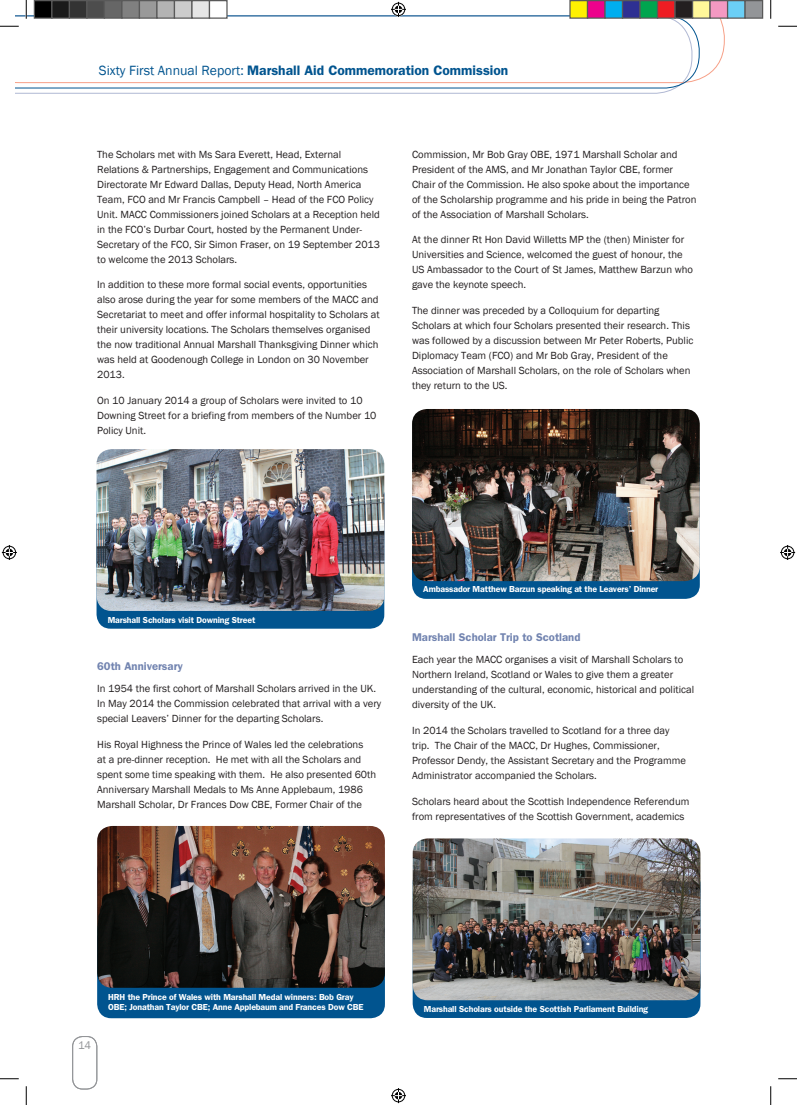
<style>
.page{position:relative;width:797px;height:1105px;background:#fff}
.page>*{position:absolute;margin:0;border:0;box-sizing:border-box;transform-origin:0 0}
.t1{font:600 13.75px "Franklin Gothic";color:#01548f}
.t2{font:600 11.25px "Franklin Gothic";color:#7284b0}
.t3{font:11.25px "Franklin Gothic";color:#939598}
.t4{font:10.62px/15px "Franklin Gothic";color:#231f20}
.t5{font:600 8.75px/10px "Franklin Gothic";letter-spacing:-.015em;color:#fff}
.s1{font-weight:400}
</style>
<div class="page">
<svg style="left:16px;top:88px;width:660px;height:6px"></svg>
<svg style="left:16px;top:16px;width:683px;height:72px"></svg>
<div style="left:72px;top:1036px;width:25px;height:53px;border:1px solid #939598;border-radius:10px"></div>
<div style="left:96px;top:480px;width:288px;height:149px;background:#01548f;border-radius:14px"></div>
<div style="left:97px;top:856px;width:288px;height:162px;background:#01548f;border-radius:14px"></div>
<div style="left:412px;top:439px;width:287px;height:160px;background:#01548f;border-radius:14px"></div>
<img style="left:96px;top:449px;width:288px;height:162px">
<img style="left:97px;top:826px;width:288px;height:162px">
<img style="left:412px;top:409px;width:287px;height:172px">
<div style="left:412px;top:869px;width:288px;height:149px;background:#01548f;border-radius:14px"></div>
<img style="left:412px;top:838px;width:288px;height:162px">
<svg style="left:0;top:25px;width:19px;height:2px"></svg>
<svg style="left:778px;top:25px;width:19px;height:2px"></svg>
<svg style="left:0;top:1078px;width:19px;height:1px"></svg>
<svg style="left:778px;top:1078px;width:19px;height:1px"></svg>
<svg style="left:25px;top:0;width:2px;height:19px"></svg>
<svg style="left:25px;top:1086px;width:2px;height:19px"></svg>
<svg style="left:770px;top:0;width:1px;height:19px"></svg>
<svg style="left:770px;top:1086px;width:1px;height:19px"></svg>
<svg style="left:391px;top:2px;width:15px;height:15px"></svg>
<svg style="left:391px;top:1088px;width:15px;height:15px"></svg>
<svg style="left:2px;top:545px;width:15px;height:15px"></svg>
<svg style="left:780px;top:545px;width:15px;height:15px"></svg>
<div style="left:34px;top:1px;width:18px;height:17px;background:#000"></div>
<div style="left:34px;top:0;width:18px;height:19px;border:1px solid #595959"></div>
<div style="left:52px;top:1px;width:17px;height:17px;background:#1a1a1a"></div>
<div style="left:51px;top:0;width:19px;height:19px;border:1px solid #595959"></div>
<div style="left:69px;top:1px;width:18px;height:17px;background:#333"></div>
<div style="left:69px;top:0;width:19px;height:19px;border:1px solid #595959"></div>
<div style="left:87px;top:1px;width:17px;height:17px;background:#4d4d4d"></div>
<div style="left:86px;top:0;width:19px;height:19px;border:1px solid #595959"></div>
<div style="left:104px;top:1px;width:18px;height:17px;background:#666"></div>
<div style="left:104px;top:0;width:18px;height:19px;border:1px solid #595959"></div>
<div style="left:122px;top:1px;width:17px;height:17px;background:#808080"></div>
<div style="left:121px;top:0;width:19px;height:19px;border:1px solid #595959"></div>
<div style="left:139px;top:1px;width:18px;height:17px;background:#999"></div>
<div style="left:139px;top:0;width:19px;height:19px;border:1px solid #595959"></div>
<div style="left:157px;top:1px;width:17px;height:17px;background:#b3b3b3"></div>
<div style="left:156px;top:0;width:19px;height:19px;border:1px solid #595959"></div>
<div style="left:174px;top:1px;width:18px;height:17px;background:#ccc"></div>
<div style="left:174px;top:0;width:18px;height:19px;border:1px solid #595959"></div>
<div style="left:192px;top:1px;width:17px;height:17px;background:#e6e6e6"></div>
<div style="left:191px;top:0;width:19px;height:19px;border:1px solid #595959"></div>
<div style="left:209px;top:1px;width:18px;height:17px;background:#fff"></div>
<div style="left:209px;top:0;width:19px;height:19px;border:1px solid #595959"></div>
<div style="left:570px;top:1px;width:17px;height:17px;background:#fff101"></div>
<div style="left:569px;top:0;width:19px;height:19px;border:1px solid #595959"></div>
<div style="left:587px;top:1px;width:18px;height:17px;background:#ed028c"></div>
<div style="left:587px;top:0;width:18px;height:19px;border:1px solid #595959"></div>
<div style="left:605px;top:1px;width:17px;height:17px;background:#00aeef"></div>
<div style="left:604px;top:0;width:19px;height:19px;border:1px solid #595959"></div>
<div style="left:622px;top:1px;width:18px;height:17px;background:#2e3092"></div>
<div style="left:622px;top:0;width:18px;height:19px;border:1px solid #595959"></div>
<div style="left:640px;top:1px;width:17px;height:17px;background:#00a54f"></div>
<div style="left:639px;top:0;width:19px;height:19px;border:1px solid #595959"></div>
<div style="left:657px;top:1px;width:18px;height:17px;background:#ee1d23"></div>
<div style="left:657px;top:0;width:18px;height:19px;border:1px solid #595959"></div>
<div style="left:675px;top:1px;width:17px;height:17px;background:#231f20"></div>
<div style="left:674px;top:0;width:19px;height:19px;border:1px solid #595959"></div>
<div style="left:692px;top:1px;width:18px;height:17px;background:#fff79a"></div>
<div style="left:692px;top:0;width:18px;height:19px;border:1px solid #595959"></div>
<div style="left:710px;top:1px;width:17px;height:17px;background:#f499c2"></div>
<div style="left:709px;top:0;width:19px;height:19px;border:1px solid #595959"></div>
<div style="left:727px;top:1px;width:18px;height:17px;background:#6bcff6"></div>
<div style="left:727px;top:0;width:18px;height:19px;border:1px solid #595959"></div>
<div style="left:745px;top:1px;width:17px;height:17px;background:#939598"></div>
<div style="left:744px;top:0;width:19px;height:19px;border:1px solid #595959"></div>
<p class="t1" style="left:99px;top:62px;width:411px"><span class="s1">Sixty First Annual Report:</span> Marshall Aid Commemoration Commission</p>
<p class="t4" style="left:97px;top:147px;width:284px">The Scholars met with Ms Sara Everett, Head, External Relations &amp; Partnerships, Engagement and Communications Directorate Mr Edward Dallas, Deputy Head, North America Team, FCO and Mr Francis Campbell – Head of the FCO Policy Unit. MACC Commissioners joined Scholars at a Reception held in the FCO’s Durbar Court, hosted by the Permanent Under-Secretary of the FCO, Sir Simon Fraser, on 19 September 2013 to welcome the 2013 Scholars.</p>
<p class="t4" style="left:97px;top:278px;width:284px">In addition to these more formal social events, opportunities also arose during the year for some members of the MACC and Secretariat to meet and offer informal hospitality to Scholars at their university locations. The Scholars themselves organised the now traditional Annual Marshall Thanksgiving Dinner which was held at Goodenough College in London on 30 November 2013.</p>
<p class="t4" style="left:97px;top:393px;width:281px">On 10 January 2014 a group of Scholars were invited to 10<br>Downing Street for a briefing from members of the Number 10<br>Policy Unit.</p>
<p class="t4" style="left:412px;top:147px;width:286px">Commission, Mr Bob Gray OBE, 1971 Marshall Scholar and President of the AMS, and Mr Jonathan Taylor CBE, former Chair of the Commission. He also spoke about the importance of the Scholarship programme and his pride in being the Patron of the Association of Marshall Scholars.</p>
<p class="t4" style="left:412px;top:233px;width:282px">At the dinner Rt Hon David Willetts MP the (then) Minister for Universities and Science, welcomed the guest of honour, the US Ambassador to the Court of St James, Matthew Barzun who gave the keynote speech.</p>
<p class="t4" style="left:412px;top:303px;width:283px">The dinner was preceded by a Colloquium for departing Scholars at which four Scholars presented their research. This was followed by a discussion between Mr Peter Roberts, Public Diplomacy Team (FCO) and Mr Bob Gray, President of the Association of Marshall Scholars, on the role of Scholars when they return to the US.</p>
<p class="t5" style="left:108px;top:615px;width:149px">Marshall Scholars visit Downing Street</p>
<p class="t2" style="left:97px;top:660px;width:87px">60th Anniversary</p>
<p class="t4" style="left:97px;top:681px;width:286px">In 1954 the first cohort of Marshall Scholars arrived in the UK.<br>In May 2014 the Commission celebrated that arrival with a very special Leavers’ Dinner for the departing Scholars.</p>
<p class="t4" style="left:97px;top:737px;width:280px">His Royal Highness the Prince of Wales led the celebrations<br>at a pre-dinner reception. He met with all the Scholars and spent some time speaking with them. He also presented 60th Anniversary Marshall Medals to Ms Anne Applebaum, 1986<br>Marshall Scholar, Dr Frances Dow CBE, Former Chair of the</p>
<p class="t5" style="left:423px;top:584px;width:236px">Ambassador Matthew Barzun speaking at the Leavers’ Dinner</p>
<p class="t2" style="left:412px;top:631px;width:170px">Marshall Scholar Trip to Scotland</p>
<p class="t4" style="left:412px;top:653px;width:284px">Each year the MACC organises a visit of Marshall Scholars to Northern Ireland, Scotland or Wales to give them a greater understanding of the cultural, economic, historical and political diversity of the UK.</p>
<p class="t4" style="left:412px;top:723px;width:275px">In 2014 the Scholars travelled to Scotland for a three day trip. The Chair of the MACC, Dr Hughes, Commissioner, Professor Dendy, the Assistant Secretary and the Programme Administrator accompanied the Scholars.</p>
<p class="t4" style="left:412px;top:794px;width:279px">Scholars heard about the Scottish Independence Referendum from representatives of the Scottish Government, academics</p>
<p class="t3" style="left:78px;top:1038px;width:14px">14</p>
<p class="t5" style="left:108px;top:992px;width:257px">HRH the Prince of Wales with Marshall Medal winners: Bob Gray<br>OBE; Jonathan Taylor CBE; Anne Applebaum and Frances Dow CBE</p>
<p class="t5" style="left:424px;top:1003px;width:226px">Marshall Scholars outside the Scottish Parliament Building</p>
</div>
